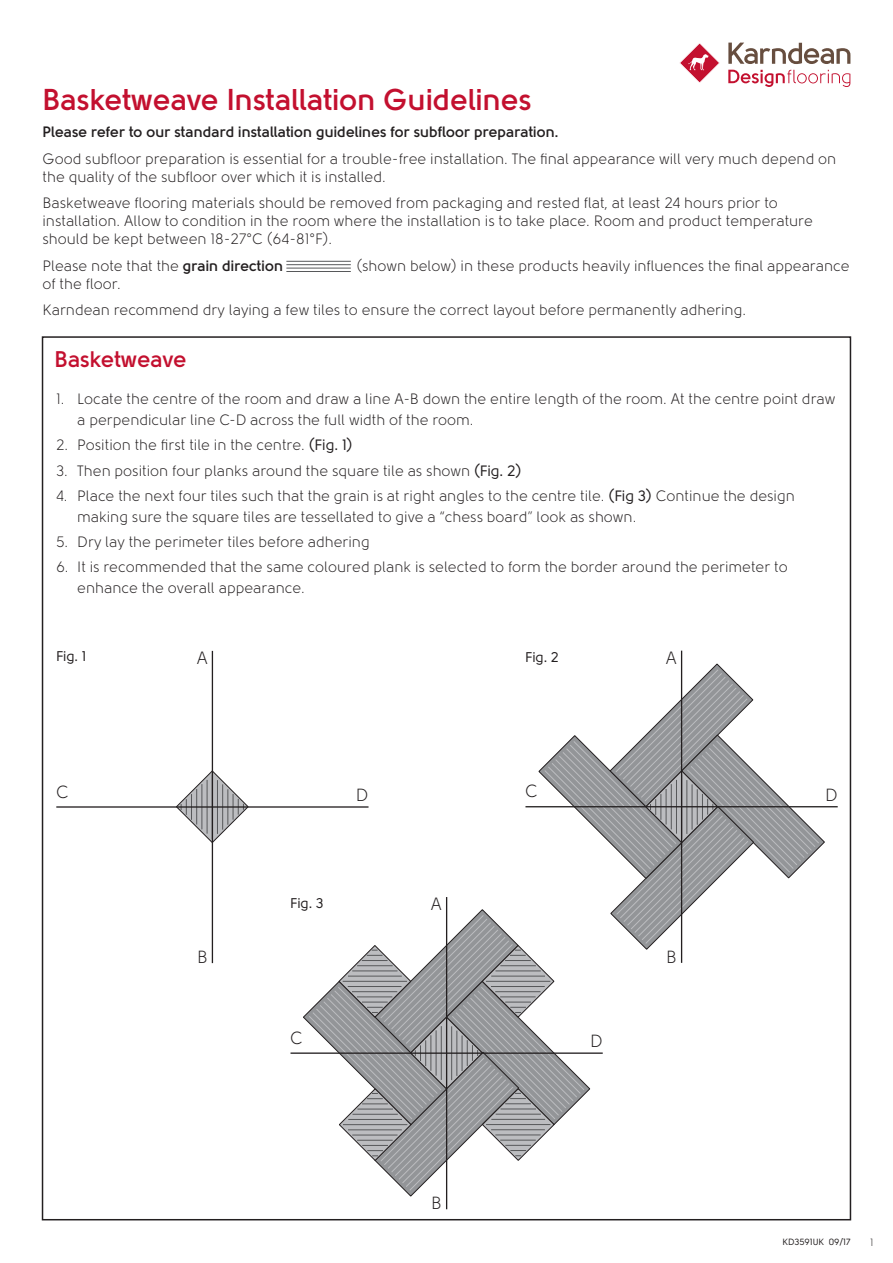
<style>
.page{position:relative;width:893px;height:1263px;background:#fff}
.page>*{position:absolute;margin:0;border:0;box-sizing:border-box;transform-origin:0 0}
.Main{font:700 30px "Solomon";color:#c3102f}
.t1{font:700 22.5px "Solomon";color:#c3102f}
.t2{font:17.55px "Solomon";color:#231f20}
.t3{font:15px/18px "Solomon";color:#231f20}
.t4{font:700 15px "Solomon";color:#231f20}
.t5{font:14.1px "Solomon";color:#231f20}
.t6{font:10.5px "Solomon";color:#231f20}
.t7{font:9px "Solomon";color:#231f20}
.s1{font-weight:700}
.s2{font-style:inherit}
</style>
<div class="page">
<svg style="left:176px;top:770px;width:72px;height:73px"></svg>
<hr style="left:56px;top:806px;width:313px;height:2px;background:#231f20">
<hr style="left:212px;top:651px;width:1px;height:312px;background:#231f20">
<hr style="left:525px;top:806px;width:313px;height:1px;background:#231f20">
<hr style="left:681px;top:651px;width:1px;height:312px;background:#231f20">
<hr style="left:291px;top:1052px;width:312px;height:2px;background:#231f20">
<hr style="left:446px;top:897px;width:1px;height:312px;background:#231f20">
<svg style="left:728px;top:43px;width:122px;height:21px"></svg>
<svg style="left:679px;top:43px;width:41px;height:40px"></svg>
<svg style="left:728px;top:70px;width:122px;height:17px"></svg>
<svg style="left:303px;top:663px;width:522px;height:533px"></svg>
<hr style="left:286px;top:271px;width:65px;height:1px;background:#57585a">
<hr style="left:286px;top:268px;width:65px;height:1px;background:#57585a">
<hr style="left:286px;top:264px;width:65px;height:1px;background:#57585a">
<hr style="left:286px;top:261px;width:65px;height:1px;background:#57585a">
<p class="Main" style="left:43px;top:82px;width:491px">Basketweave Installation Guidelines</p>
<p class="t4" style="left:43px;top:123px;width:518px">Please refer to our standard installation guidelines for subfloor preparation.</p>
<p class="t3" style="left:43px;top:149px;width:795px">Good subfloor preparation is essential for a trouble-free installation. The final appearance will very much depend on the quality of the subfloor over which it is installed.</p>
<p class="t3" style="left:43px;top:194px;width:772px">Basketweave flooring materials should be removed from packaging and rested flat, at least 24 hours prior to installation. Allow to condition in the room where the installation is to take place. Room and product temperature should be kept between 18-27°C (64-81°F).</p>
<p class="t3" style="left:43px;top:256px;width:242px">Please note that the <span class="s1">grain direction</span></p>
<p class="t3" style="left:356px;top:256px;width:495px">(shown below) in these products heavily influences the final appearance</p>
<p class="t3" style="left:43px;top:274px;width:80px">of the floor.</p>
<p class="t3" style="left:43px;top:301px;width:705px">Karndean recommend dry laying a few tiles to ensure the correct layout before permanently adhering.</p>
<p class="t1" style="left:55px;top:347px;width:134px">Basketweave</p>
<p class="t3" style="left:77px;top:389px;width:760px;line-height:21px;text-indent:-21px">1. Locate the centre of the room and draw a line A-B down the entire length of the room. At the centre point draw a perpendicular line C-D across the full width of the room.</p>
<p class="t3" style="left:56px;top:436px;width:298px">2. Position the first tile in the centre. <span class="s2">(Fig. 1)</span></p>
<p class="t3" style="left:56px;top:462px;width:467px">3. Then position four planks around the square tile as shown <span class="s2">(Fig. 2)</span></p>
<p class="t3" style="left:77px;top:485px;width:719px;line-height:21px;text-indent:-21px">4. Place the next four tiles such that the grain is at right angles to the centre tile. <span class="s2">(Fig 3)</span> Continue the design making sure the square tiles are tessellated to give a “chess board” look as shown.</p>
<p class="t3" style="left:56px;top:533px;width:315px">5. Dry lay the perimeter tiles before adhering</p>
<p class="t3" style="left:77px;top:557px;width:712px;line-height:21px;text-indent:-21px">6. It is recommended that the same coloured plank is selected to form the border around the perimeter to enhance the overall appearance.</p>
<p class="t5" style="left:56px;top:649px;width:32px">Fig. 1</p>
<p class="t2" style="left:197px;top:649px;width:12px">A</p>
<p class="t5" style="left:525px;top:649px;width:35px">Fig. 2</p>
<p class="t2" style="left:666px;top:649px;width:12px">A</p>
<p class="t2" style="left:56px;top:782px;width:14px">C</p>
<p class="t2" style="left:356px;top:786px;width:14px">D</p>
<p class="t2" style="left:525px;top:782px;width:14px">C</p>
<p class="t2" style="left:825px;top:785px;width:14px">D</p>
<p class="t5" style="left:290px;top:895px;width:35px">Fig. 3</p>
<p class="t2" style="left:431px;top:895px;width:12px">A</p>
<p class="t2" style="left:197px;top:947px;width:12px">B</p>
<p class="t2" style="left:666px;top:947px;width:12px">B</p>
<p class="t2" style="left:290px;top:1028px;width:14px">C</p>
<p class="t2" style="left:590px;top:1032px;width:14px">D</p>
<p class="t2" style="left:431px;top:1193px;width:12px">B</p>
<p class="t7" style="left:782px;top:1237px;width:70px">KD3591UK 09/17</p>
<p class="t6" style="left:870px;top:1236px;width:5px">1</p>
</div>
